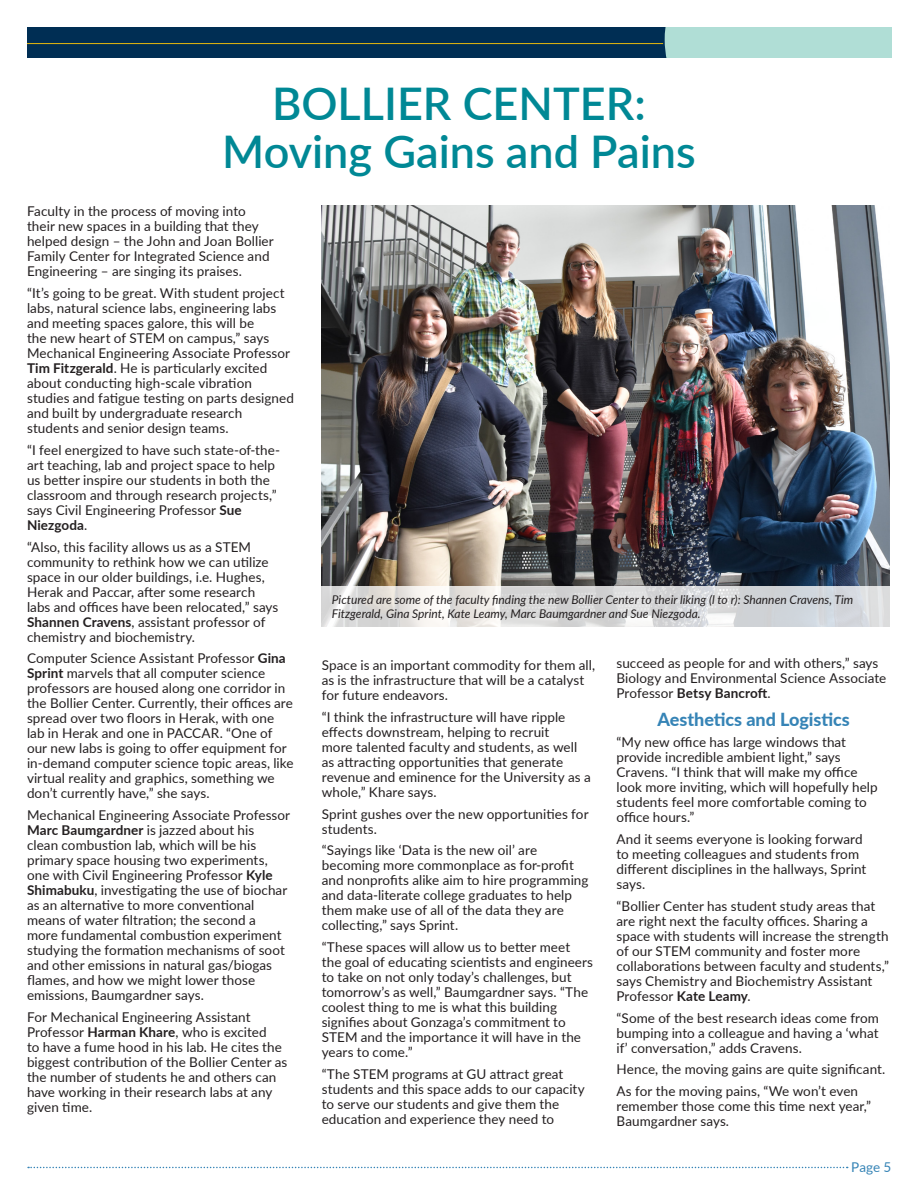
<style>
.page{position:relative;width:918px;height:1188px;background:#fff}
.page>*{position:absolute;margin:0;border:0;box-sizing:border-box;transform-origin:0 0}
.t1{font:600 45px "Lato";color:#008895}
.Body_Text{font:800 18px "Lato";letter-spacing:-.005em;color:#3684b6}
.Body_Text-2{font:13.5px/15px "Lato";letter-spacing:.005em;color:#231f20}
.t2{font:13.5px "Lato";color:#3684b6}
.Cutlines_2{font:italic 12px/13.5px "Lato";color:#231f20}
.s1{font-weight:700}
</style>
<div class="page">
<svg style="left:28px;top:1167px;width:820px;height:1px"></svg>
<div style="left:27px;top:27px;width:864px;height:30px;background:#002e54"></div>
<div style="left:665px;top:27px;width:226px;height:30px;background:#b0ded6"></div>
<hr style="left:27px;top:43px;width:636px;height:1px;background:#e8b80e">
<img style="left:322px;top:205px;width:568px;height:381px">
<svg style="left:322px;top:586px;width:568px;height:41px;fill:#d8d9db"></svg>
<p class="t1" style="left:272px;top:71px;width:375px">BOLLIER CENTER:</p>
<p class="t1" style="left:222px;top:119px;width:475px">Moving Gains and Pains</p>
<p class="Body_Text-2" style="left:27px;top:203px;width:248px">Faculty in the process of moving into their new spaces in a building that they helped design – the John and Joan Bollier Family Center for Integrated Science and Engineering – are singing its praises.</p>
<p class="Body_Text-2" style="left:27px;top:285px;width:268px">“It’s going to be great. With student project labs, natural science labs, engineering labs and meeting spaces galore, this will be<br>the new heart of STEM on campus,” says Mechanical Engineering Associate Professor <span class="s1">Tim Fitzgerald</span>. He is particularly excited about conducting high-scale vibration studies and fatigue testing on parts designed and built by undergraduate research students and senior design teams.</p>
<p class="Body_Text-2" style="left:27px;top:442px;width:255px">“I feel energized to have such state-of-the&shy;art teaching, lab and project space to help us better inspire our students in both the classroom and through research projects,” says Civil Engineering Professor <span class="s1">Sue Niezgoda</span>.</p>
<p class="Body_Text-2" style="left:27px;top:539px;width:253px">“Also, this facility allows us as a STEM community to rethink how we can utilize space in our older buildings, i.e. Hughes, Herak and Paccar, after some research labs and offices have been relocated,” says <span class="s1">Shannen Cravens</span>, assistant professor of chemistry and biochemistry.</p>
<p class="Body_Text-2" style="left:27px;top:650px;width:268px">Computer Science Assistant Professor <span class="s1">Gina Sprint</span> marvels that all computer science professors are housed along one corridor in the Bollier Center. Currently, their offices are spread over two floors in Herak, with one lab in Herak and one in PACCAR. “One of our new labs is going to offer equipment for in-demand computer science topic areas, like virtual reality and graphics, something we don’t currently have,” she says.</p>
<p class="Body_Text-2" style="left:27px;top:807px;width:265px">Mechanical Engineering Associate Professor <span class="s1">Marc Baumgardner</span> is jazzed about his<br>clean combustion lab, which will be his primary space housing two experiments, one with Civil Engineering Professor <span class="s1">Kyle Shimabuku</span>, investigating the use of biochar as an alternative to more conventional means of water filtration; the second a<br>more fundamental combustion experiment studying the formation mechanisms of soot and other emissions in natural gas/biogas flames, and how we might lower those emissions, Baumgardner says.</p>
<p class="Body_Text-2" style="left:27px;top:1009px;width:262px">For Mechanical Engineering Assistant Professor <span class="s1">Harman Khare</span>, who is excited<br>to have a fume hood in his lab. He cites the biggest contribution of the Bollier Center as the number of students he and others can have working in their research labs at any given time.</p>
<p class="Cutlines_2" style="left:332px;top:593px;width:523px">Pictured are some of the faculty finding the new Bollier Center to their liking (l to r): Shannen Cravens, Tim<br>Fitzgerald, Gina Sprint, Kate Leamy, Marc Baumgardner and Sue Niezgoda.</p>
<p class="Body_Text-2" style="left:322px;top:657px;width:275px">Space is an important commodity for them all, as is the infrastructure that will be a catalyst for future endeavors.</p>
<p class="Body_Text-2" style="left:322px;top:709px;width:270px">“I think the infrastructure will have ripple effects downstream, helping to recruit<br>more talented faculty and students, as well as attracting opportunities that generate revenue and eminence for the University as a whole,” Khare says.</p>
<p class="Body_Text-2" style="left:322px;top:806px;width:268px">Sprint gushes over the new opportunities for students.</p>
<p class="Body_Text-2" style="left:322px;top:842px;width:268px">“Sayings like ‘Data is the new oil’ are becoming more commonplace as for-profit and nonprofits alike aim to hire programming and data-literate college graduates to help them make use of all of the data they are collecting,” says Sprint.</p>
<p class="Body_Text-2" style="left:322px;top:939px;width:273px">“These spaces will allow us to better meet the goal of educating scientists and engineers to take on not only today’s challenges, but tomorrow’s as well,” Baumgardner says. “The coolest thing to me is what this building signifies about Gonzaga’s commitment to STEM and the importance it will have in the years to come.”</p>
<p class="Body_Text-2" style="left:322px;top:1066px;width:265px">“The STEM programs at GU attract great students and this space adds to our capacity to serve our students and give them the education and experience they need to</p>
<p class="Body_Text-2" style="left:616px;top:655px;width:271px">succeed as people for and with others,” says<br>Biology and Environmental Science Associate<br>Professor <span class="s1">Betsy Bancroft</span>.</p>
<p class="Body_Text" style="left:658px;top:706px;width:194px">Aesthetics and Logistics</p>
<p class="Body_Text-2" style="left:616px;top:735px;width:263px">“My new office has large windows that provide incredible ambient light,” says Cravens. “I think that will make my office look more inviting, which will hopefully help students feel more comfortable coming to office hours.”</p>
<p class="Body_Text-2" style="left:616px;top:831px;width:251px">And it seems everyone is looking forward to meeting colleagues and students from different disciplines in the hallways, Sprint says.</p>
<p class="Body_Text-2" style="left:616px;top:898px;width:274px">“Bollier Center has student study areas that are right next the faculty offices. Sharing a space with students will increase the strength of our STEM community and foster more collaborations between faculty and students,” says Chemistry and Biochemistry Assistant Professor <span class="s1">Kate Leamy</span>.</p>
<p class="Body_Text-2" style="left:616px;top:1010px;width:264px;text-align:justify">“Some of the best research ideas come from bumping into a colleague and having a ‘what if’ conversation,” adds Cravens.</p>
<p class="Body_Text-2" style="left:616px;top:1062px;width:271px">Hence, the moving gains are quite significant.</p>
<p class="Body_Text-2" style="left:616px;top:1083px;width:256px">As for the moving pains, “We won’t even remember those come this time next year,”<br>Baumgardner says.</p>
<p class="t2" style="left:851px;top:1157px;width:42px">Page 5</p>
</div>
